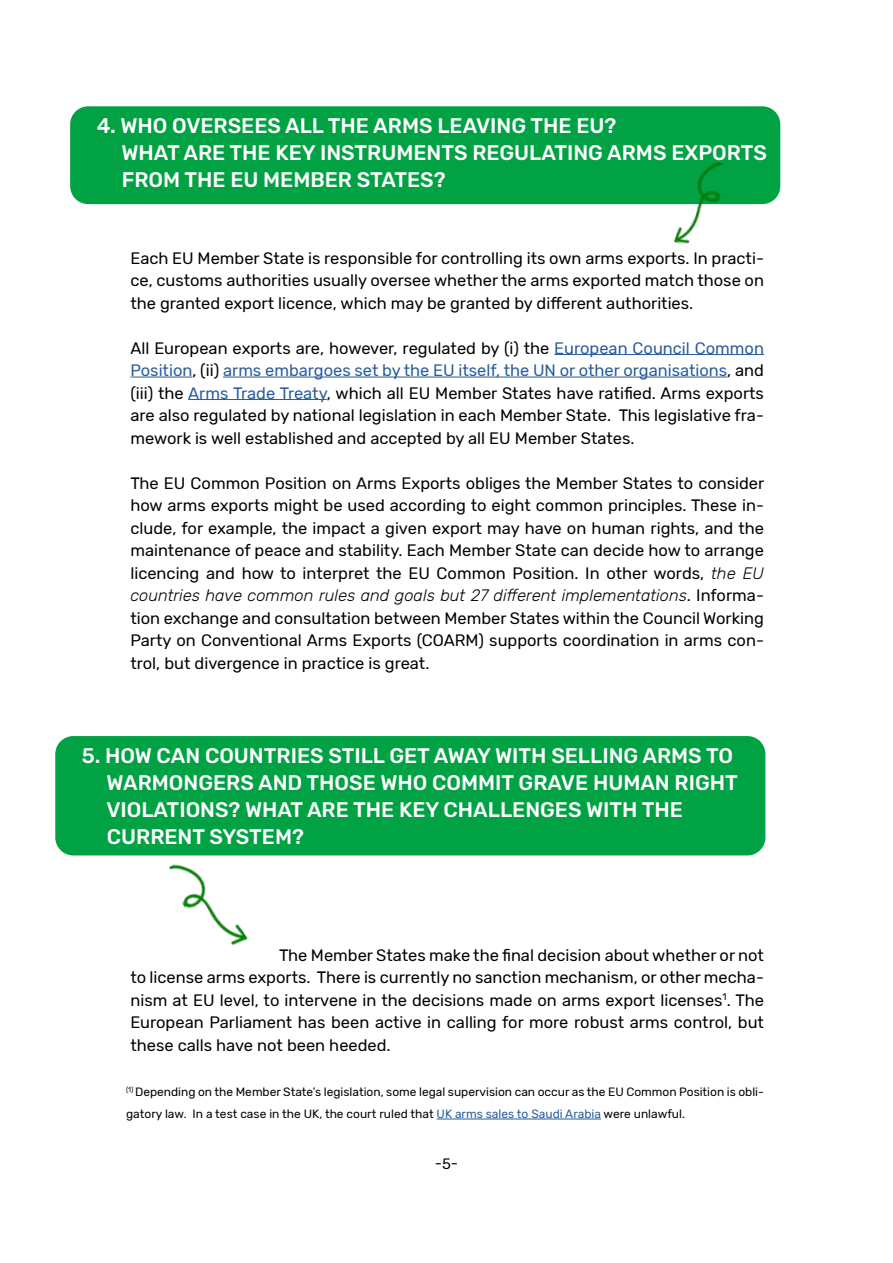
<style>
.page{position:relative;width:893px;height:1263px;background:#fff}
.page>*{position:absolute;margin:0;border:0;box-sizing:border-box;transform-origin:0 0}
.t1{font:500 21px/27px "Rubik";color:#fff}
.t2{font:16.5px/22.5px "Rubik";color:#000;text-align:justify}
.t3{font:15px "Rubik";color:#000}
.t4{font:12px/22.5px "Rubik";color:#000}
.s1{color:#275b9b}
.s2{font-weight:300;font-style:italic}
</style>
<div class="page">
<hr style="left:554px;top:354px;width:210px;height:1px;background:#275b9b">
<hr style="left:130px;top:377px;width:62px;height:1px;background:#275b9b">
<hr style="left:223px;top:377px;width:504px;height:1px;background:#275b9b">
<hr style="left:188px;top:399px;width:139px;height:1px;background:#275b9b">
<hr style="left:437px;top:1119px;width:164px;height:1px;background:#275b9b">
<img style="left:162px;top:855px;width:85px;height:90px">
<div style="left:70px;top:106px;width:710px;height:98px;background:#00a244;border-radius:18px"></div>
<div style="left:55px;top:736px;width:710px;height:119px;background:#00a244;border-radius:18px"></div>
<img style="left:674px;top:162px;width:55px;height:82px">
<p class="t1" style="left:122px;top:113px;width:647px;text-indent:-25px">4. WHO OVERSEES ALL THE ARMS LEAVING THE EU?<br>WHAT ARE THE KEY INSTRUMENTS REGULATING ARMS EXPORTS<br>FROM THE EU MEMBER STATES?</p>
<p class="t2" style="left:130px;top:247px;width:635px">Each EU Member State is responsible for controlling its own arms exports. In practi&shy;ce, customs authorities usually oversee whether the arms exported match those on the granted export licence, which may be granted by different authorities.</p>
<p class="t2" style="left:130px;top:337px;width:635px">All European exports are, however, regulated by (i) the <span class="s1">European Council Common Position</span>, (ii) <span class="s1">arms embargoes set by the EU itself, the UN or other organisations</span>, and (iii) the <span class="s1">Arms Trade Treaty</span>, which all EU Member States have ratified. Arms exports are also regulated by national legislation in each Member State. This legislative fra&shy;mework is well established and accepted by all EU Member States.</p>
<p class="t2" style="left:130px;top:472px;width:635px">The EU Common Position on Arms Exports obliges the Member States to consider how arms exports might be used according to eight common principles. These in&shy;clude, for example, the impact a given export may have on human rights, and the maintenance of peace and stability. Each Member State can decide how to arrange licencing and how to interpret the EU Common Position. In other words, <span class="s2">the EU countries have common rules and goals but 27 different implementations</span>. Informa&shy;tion exchange and consultation between Member States within the Council Working Party on Conventional Arms Exports (COARM) supports coordination in arms con&shy;trol, but divergence in practice is great.</p>
<p class="t1" style="left:106px;top:743px;width:633px;text-indent:-25px">5. HOW CAN COUNTRIES STILL GET AWAY WITH SELLING ARMS TO WARMONGERS AND THOSE WHO COMMIT GRAVE HUMAN RIGHT VIOLATIONS? WHAT ARE THE KEY CHALLENGES WITH THE CURRENT SYSTEM?</p>
<p class="t2" style="left:130px;top:944px;width:635px;text-indent:149px">The Member States make the final decision about whether or not to license arms exports. There is currently no sanction mechanism, or other mecha&shy;nism at EU level, to intervene in the decisions made on arms export licenses<sup>1</sup>. The European Parliament has been active in calling for more robust arms control, but these calls have not been heeded.</p>
<p class="t4" style="left:126px;top:1081px;width:639px"><sup>(1)</sup> Depending on the Member State’s legislation, some legal supervision can occur as the EU Common Position is obli&shy;gatory law. In a test case in the UK, the court ruled that <span class="s1">UK arms sales to Saudi Arabia</span> were unlawful.</p>
<p class="t3" style="left:435px;top:1155px;width:25px">-5-</p>
</div>
